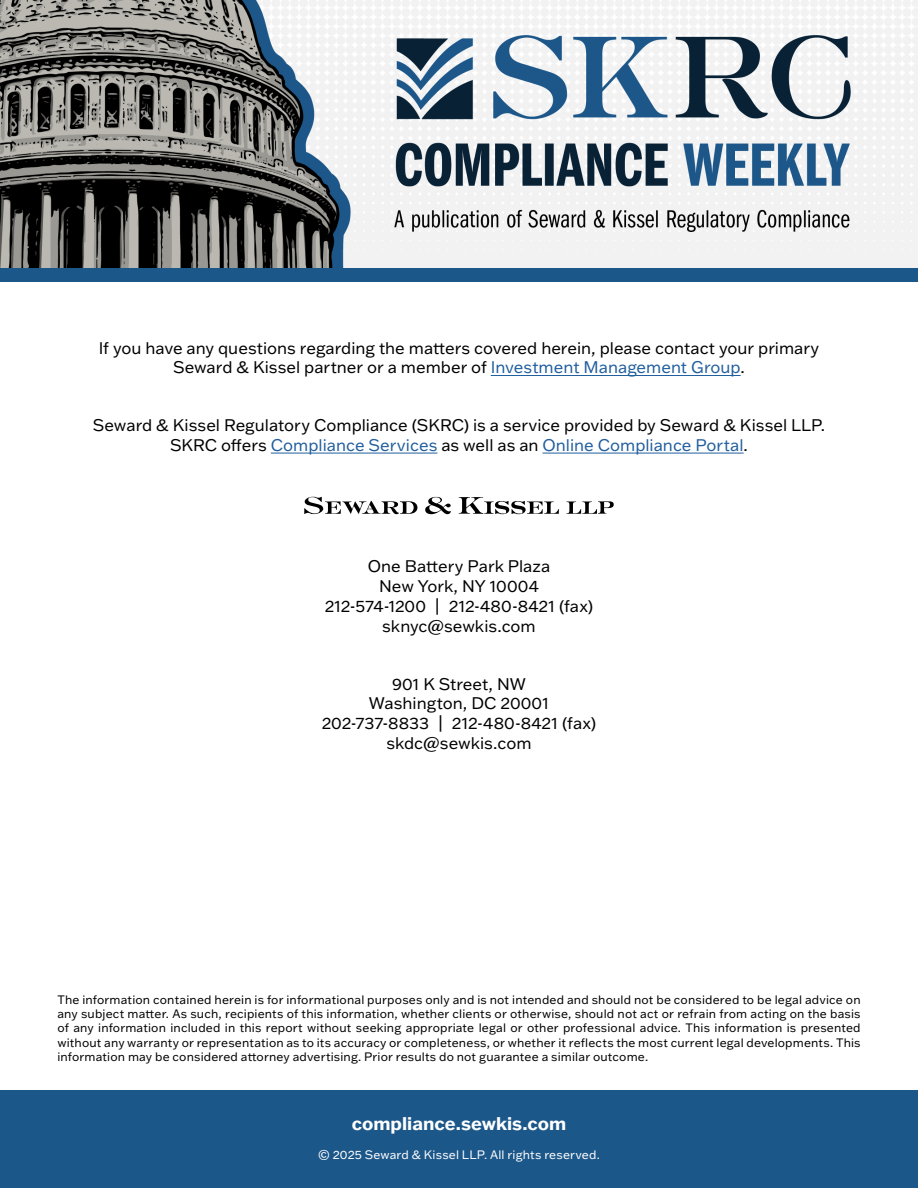
<style>
.page{position:relative;width:918px;height:1188px;background:#fff}
.page>*{position:absolute;margin:0;border:0;box-sizing:border-box;transform-origin:0 0}
.t1{font:700 18px "Franklin Gothic ATF";color:#fff}
.t2{font:16.5px/19.8px "Franklin Gothic ATF";color:#000;text-align:center}
.t3{font:16.5px "Franklin Gothic ATF";color:#215e9e}
.t4{font:12px/14.4px "Franklin Gothic ATF";letter-spacing:.015em;color:#000;text-align:justify}
.t5{font:12px "Franklin Gothic ATF";letter-spacing:.015em;color:#fff}
.s1{color:#215e9e}
.s2{color:#000}
</style>
<div class="page">
<div style="left:0;top:1091px;width:918px;height:97px;background:#1c578a"></div>
<img style="left:0;top:0;width:918px;height:268px">
<div style="left:0;top:268px;width:918px;height:14px;background:#1c578a"></div>
<hr style="left:491px;top:375px;width:250px;height:1px;background:#215e9e">
<hr style="left:271px;top:453px;width:166px;height:1px;background:#215e9e">
<hr style="left:543px;top:453px;width:201px;height:1px;background:#215e9e">
<svg style="left:304px;top:497px;width:113px;height:17px"></svg>
<svg style="left:425px;top:497px;width:26px;height:17px"></svg>
<svg style="left:459px;top:497px;width:100px;height:17px"></svg>
<svg style="left:566px;top:501px;width:48px;height:13px"></svg>
<p class="t2" style="left:99px;top:337px;width:722px">If you have any questions regarding the matters covered herein, please contact your primary<br>Seward &amp; Kissel partner or a member of <span class="s1">Investment Management Group</span>.</p>
<p class="t2" style="left:93px;top:415px;width:734px">Seward &amp; Kissel Regulatory Compliance (SKRC) is a service provided by Seward &amp; Kissel LLP.</p>
<p class="t3" style="left:170px;top:434px;width:579px"><span class="s2">SKRC offers</span> Compliance Services <span class="s2">as well as an</span> Online Compliance Portal<span class="s2">.</span></p>
<p class="t2" style="left:368px;top:556px;width:184px">One Battery Park Plaza</p>
<p class="t2" style="left:379px;top:576px;width:161px">New York, NY 10004</p>
<p class="t2" style="left:325px;top:596px;width:270px">212-574-1200 | 212-480-8421 (fax)</p>
<p class="t2" style="left:382px;top:616px;width:155px">sknyc@sewkis.com</p>
<p class="t2" style="left:392px;top:673px;width:135px">901 K Street, NW</p>
<p class="t2" style="left:369px;top:693px;width:182px">Washington, DC 20001</p>
<p class="t2" style="left:322px;top:713px;width:276px">202-737-8833 | 212-480-8421 (fax)</p>
<p class="t2" style="left:386px;top:733px;width:147px">skdc@sewkis.com</p>
<p class="t4" style="left:57px;top:992px;width:805px">The information contained herein is for informational purposes only and is not intended and should not be considered to be legal advice on any subject matter. As such, recipients of this information, whether clients or otherwise, should not act or refrain from acting on the basis of any information included in this report without seeking appropriate legal or other professional advice. This information is presented without any warranty or representation as to its accuracy or completeness, or whether it reflects the most current legal developments. This information may be considered attorney advertising. Prior results do not guarantee a similar outcome.</p>
<p class="t1" style="left:352px;top:1112px;width:216px">compliance.sewkis.com</p>
<p class="t5" style="left:318px;top:1147px;width:283px">© 2025 Seward &amp; Kissel LLP. All rights reserved.</p>
</div>
